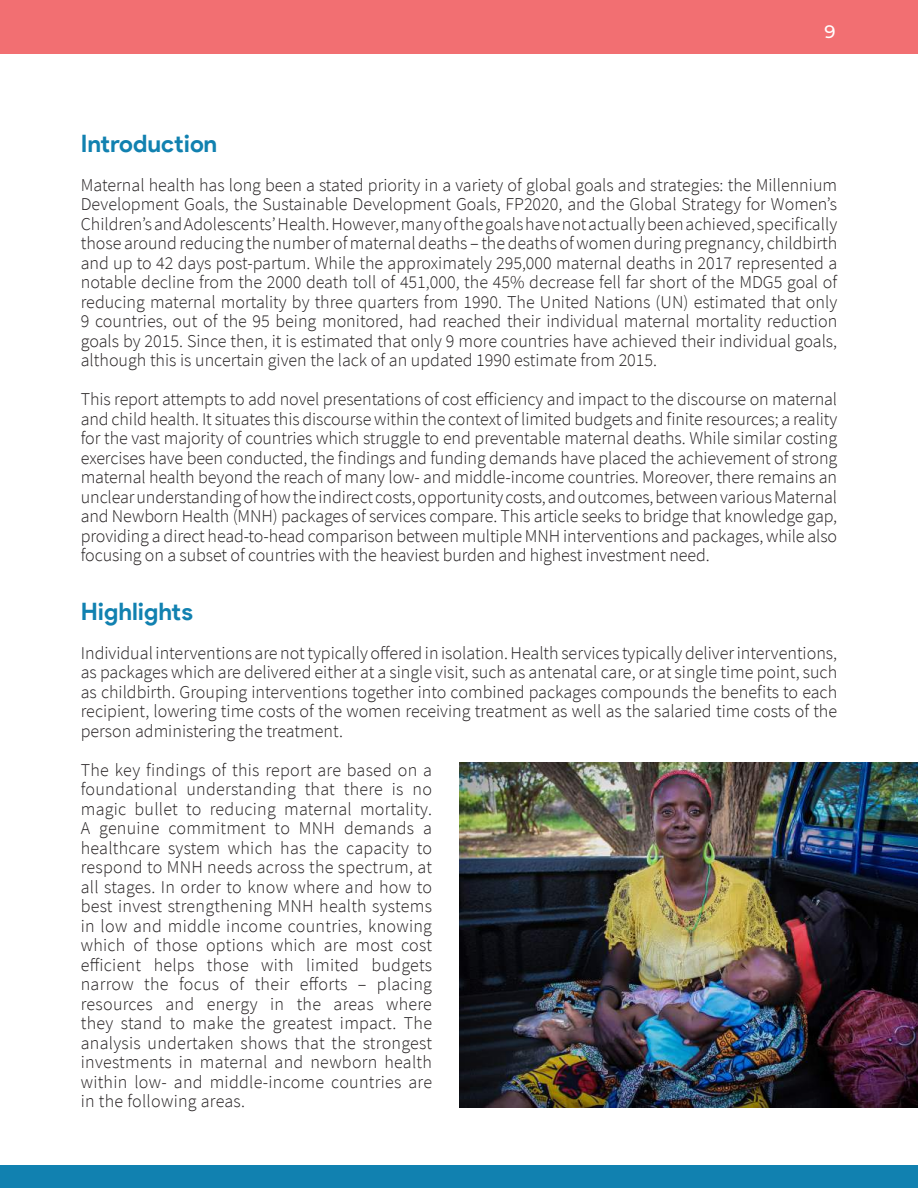
<style>
.page{position:relative;width:918px;height:1188px;background:#fff}
.page>*{position:absolute;margin:0;border:0;box-sizing:border-box;transform-origin:0 0}
.t1{font:700 24px "Product Sans";color:#1181b0}
.t2{font:300 18px/19.5px "Source Sans Pro";color:#231f20;text-align:justify}
.t3{font:500 18px "Montserrat";color:#fff}
</style>
<div class="page">
<div style="left:0;top:0;width:918px;height:54px;background:#f26f72"></div>
<div style="left:0;top:1166px;width:918px;height:22px;background:#1181b0"></div>
<img style="left:459px;top:762px;width:459px;height:345px">
<p class="t3" style="left:824px;top:19px;width:13px">9</p>
<h1 class="t1" style="left:81px;top:128px;width:138px">Introduction</h1>
<p class="t2" style="left:81px;top:175px;width:758px">Maternal health has long been a stated priority in a variety of global goals and strategies: the Millennium Development Goals, the Sustainable Development Goals, FP2020, and the Global Strategy for Women’s Children’s and Adolescents’ Health. However, many of the goals have not actually been achieved, specifically those around reducing the number of maternal deaths – the deaths of women during pregnancy, childbirth and up to 42 days post-partum. While the approximately 295,000 maternal deaths in 2017 represented a notable decline from the 2000 death toll of 451,000, the 45% decrease fell far short of the MDG5 goal of reducing maternal mortality by three quarters from 1990. The United Nations (UN) estimated that only 9 countries, out of the 95 being monitored, had reached their individual maternal mortality reduction goals by 2015. Since then, it is estimated that only 9 more countries have achieved their individual goals, although this is uncertain given the lack of an updated 1990 estimate from 2015.</p>
<p class="t2" style="left:81px;top:389px;width:758px">This report attempts to add novel presentations of cost efficiency and impact to the discourse on maternal and child health. It situates this discourse within the context of limited budgets and finite resources; a reality for the vast majority of countries which struggle to end preventable maternal deaths. While similar costing exercises have been conducted, the findings and funding demands have placed the achievement of strong maternal health beyond the reach of many low- and middle-income countries. Moreover, there remains an unclear understanding of how the indirect costs, opportunity costs, and outcomes, between various Maternal and Newborn Health (MNH) packages of services compare. This article seeks to bridge that knowledge gap, providing a direct head-to-head comparison between multiple MNH interventions and packages, while also focusing on a subset of countries with the heaviest burden and highest investment need.</p>
<h1 class="t1" style="left:81px;top:596px;width:114px">Highlights</h1>
<p class="t2" style="left:81px;top:643px;width:758px">Individual interventions are not typically offered in isolation. Health services typically deliver interventions, as packages which are delivered either at a single visit, such as antenatal care, or at single time point, such as childbirth. Grouping interventions together into combined packages compounds the benefits to each recipient, lowering time costs of the women receiving treatment as well as the salaried time costs of the person administering the treatment.</p>
<p class="t2" style="left:81px;top:760px;width:353px">The key findings of this report are based on a foundational understanding that there is no magic bullet to reducing maternal mortality.<br>A genuine commitment to MNH demands a healthcare system which has the capacity to respond to MNH needs across the spectrum, at all stages. In order to know where and how to best invest strengthening MNH health systems in low and middle income countries, knowing which of those options which are most cost efficient helps those with limited budgets narrow the focus of their efforts – placing resources and energy in the areas where they stand to make the greatest impact. The analysis undertaken shows that the strongest investments in maternal and newborn health within low- and middle-income countries are in the following areas.</p>
</div>
